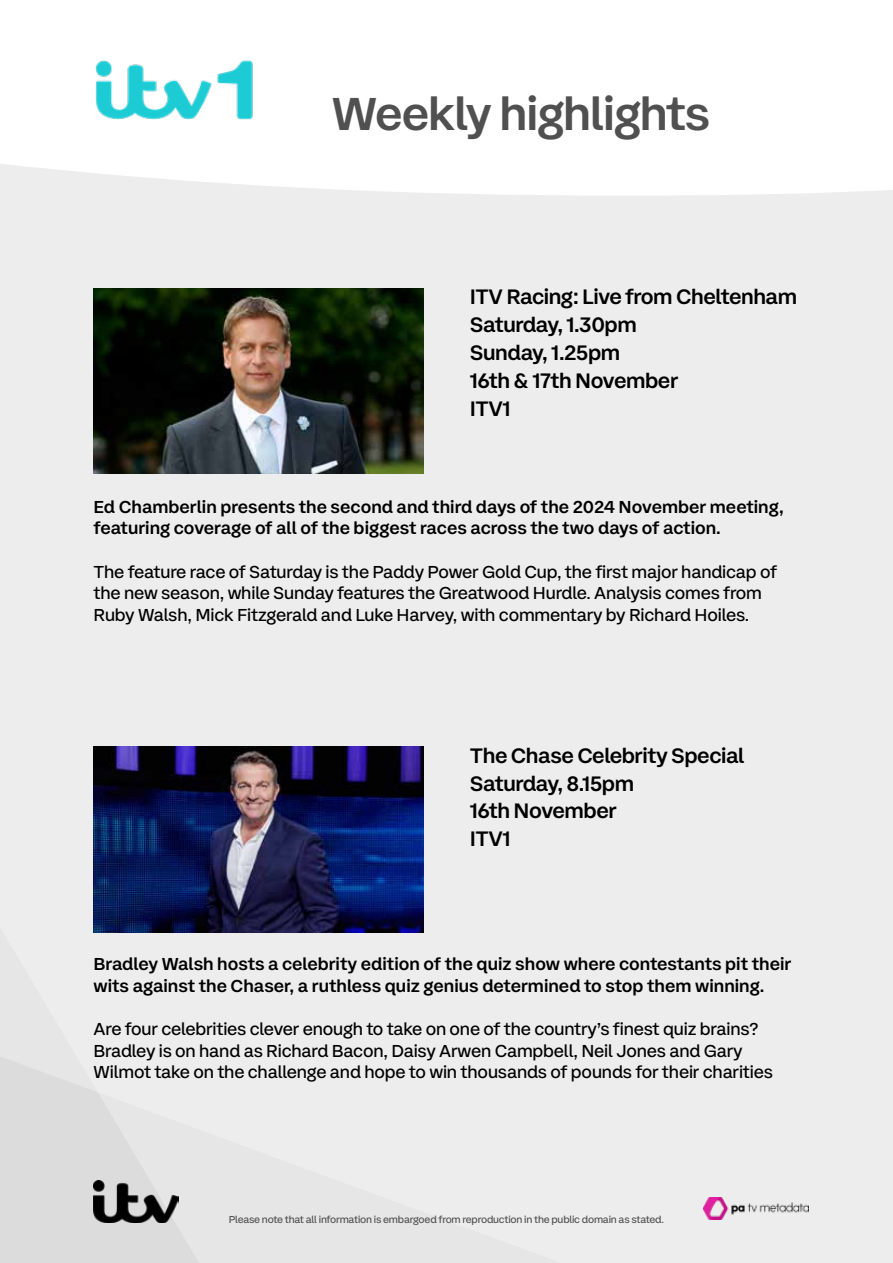
<style>
.page{position:relative;width:893px;height:1263px;background:#ededed}
.page>*{position:absolute;margin:0;border:0;box-sizing:border-box;transform-origin:0 0}
.t1{font:500 48px "ITV Display Sans";letter-spacing:-.02em;color:#505050}
.t2{font:500 21.75px/27.8px "ITV Display Sans";letter-spacing:-.02em;color:#000}
.t3{font:18px/21.6px "ITV Display Sans";letter-spacing:-.01em;color:#000}
.t4{font:500 18px/21.6px "ITV Display Sans";color:#000}
.t5{font:10.5px "ITV Display Sans";letter-spacing:-.02em;color:#505050}
</style>
<div class="page">
<svg style="left:0;top:1056px;width:199px;height:207px"></svg>
<img style="left:94px;top:1180px;width:85px;height:42px">
<div style="left:0;top:0;width:893px;height:196px;background:#fff"></div>
<img style="left:94px;top:57px;width:162px;height:65px">
<img style="left:94px;top:288px;width:329px;height:185px">
<img style="left:94px;top:747px;width:329px;height:185px">
<img style="left:704px;top:1197px;width:104px;height:22px">
<h1 class="t1" style="left:332px;top:83px;width:380px">Weekly highlights</h1>
<p class="t2" style="left:470px;top:283px;width:329px">ITV Racing: Live from Cheltenham<br>Saturday, 1.30pm<br>Sunday, 1.25pm<br>16th &amp; 17th November<br>ITV1</p>
<p class="t4" style="left:94px;top:496px;width:692px">Ed Chamberlin presents the second and third days of the 2024 November meeting, featuring coverage of all of the biggest races across the two days of action.</p>
<p class="t3" style="left:94px;top:561px;width:685px">The feature race of Saturday is the Paddy Power Gold Cup, the first major handicap of the new season, while Sunday features the Greatwood Hurdle. Analysis comes from<br>Ruby Walsh, Mick Fitzgerald and Luke Harvey, with commentary by Richard Hoiles.</p>
<p class="t2" style="left:470px;top:742px;width:276px">The Chase Celebrity Special<br>Saturday, 8.15pm<br>16th November<br>ITV1</p>
<p class="t4" style="left:94px;top:953px;width:699px">Bradley Walsh hosts a celebrity edition of the quiz show where contestants pit their wits against the Chaser, a ruthless quiz genius determined to stop them winning.</p>
<p class="t3" style="left:94px;top:1018px;width:681px">Are four celebrities clever enough to take on one of the country’s finest quiz brains?<br>Bradley is on hand as Richard Bacon, Daisy Arwen Campbell, Neil Jones and Gary<br>Wilmot take on the challenge and hope to win thousands of pounds for their charities</p>
<p class="t5" style="left:229px;top:1212px;width:437px">Please note that all information is embargoed from reproduction in the public domain as stated.</p>
</div>
